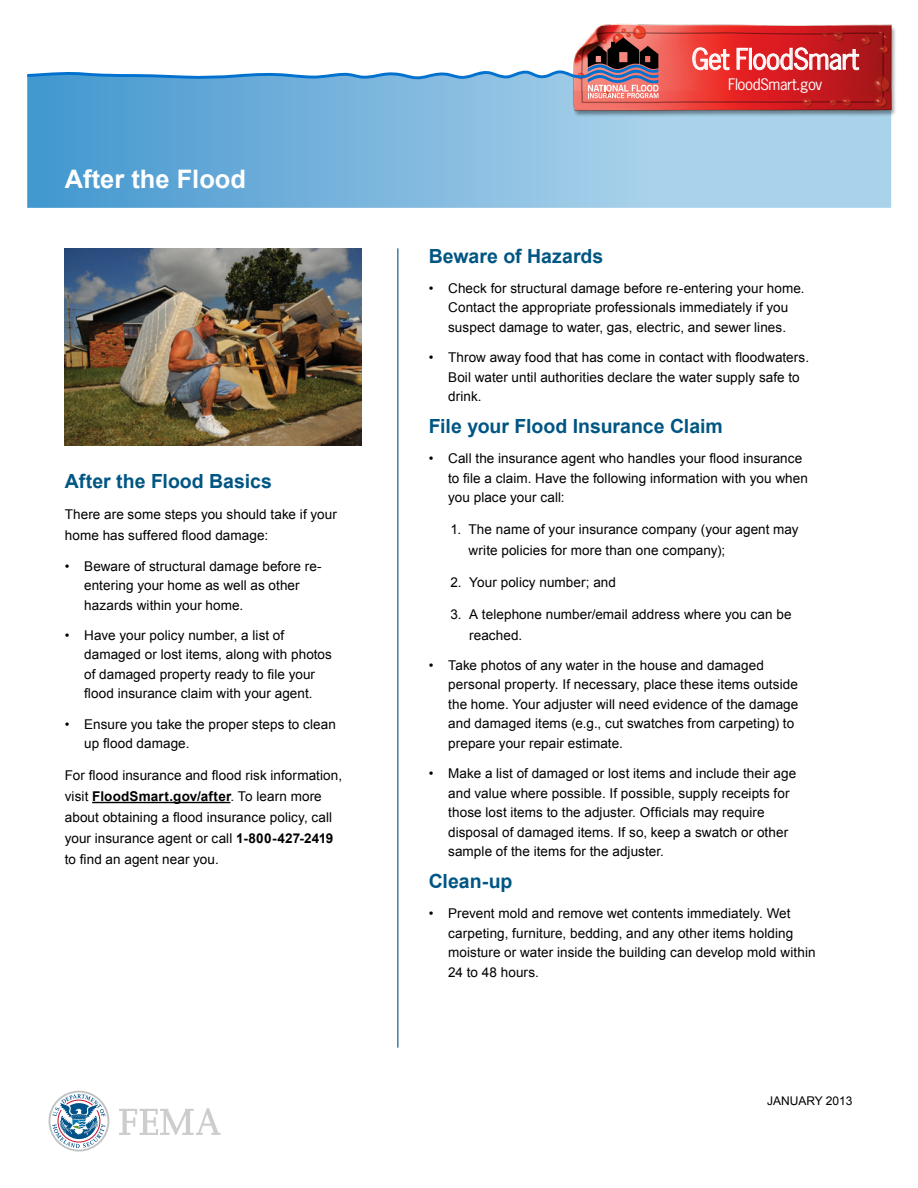
<style>
.page{position:relative;width:918px;height:1188px;background:#fff}
.page>*{position:absolute;margin:0;border:0;box-sizing:border-box;transform-origin:0 0}
.t1{font:27px "News Gothic Std";letter-spacing:-.03em;color:#fff}
.t2{font:700 25.5px "Arial";color:#fff}
.t3{font:700 19.5px "Arial";color:#005683}
.t4{font:15px "News Gothic Std";letter-spacing:-.03em;color:#fff}
.text{font:13.5px/19.5px "Arial";letter-spacing:.005em;color:#000}
.t5{font:12px "Arial";color:#000}
.s1{font-weight:700}
</style>
<div class="page">
<svg style="left:27px;top:98px;width:864px;height:110px;background:#81badf"></svg>
<svg style="left:119px;top:1108px;width:102px;height:27px"></svg>
<svg style="left:49px;top:1091px;width:60px;height:61px"></svg>
<hr style="left:397px;top:248px;width:1px;height:800px;background:#005683">
<img style="left:569px;top:24px;width:327px;height:97px">
<svg style="left:27px;top:37px;width:632px;height:61px"></svg>
<img style="left:65px;top:248px;width:296px;height:197px">
<hr style="left:92px;top:802px;width:138px;height:1px;background:#000">
<svg style="left:693px;top:48px;width:36px;height:22px"></svg>
<svg style="left:737px;top:48px;width:122px;height:22px;background:#dc5b5f"></svg>
<h1 class="t2" style="left:65px;top:162px;width:183px">After the Flood</h1>
<h2 class="t3" style="left:65px;top:468px;width:209px">After the Flood Basics</h2>
<p class="text" style="left:65px;top:504px;width:274px;line-height:21px">There are some steps you should take if your home has suffered flood damage:</p>
<p class="text" style="left:84px;top:556px;width:239px;text-indent:-19px">• Beware of structural damage before re&shy;entering your home as well as other hazards within your home.</p>
<p class="text" style="left:84px;top:626px;width:249px;text-indent:-19px">• Have your policy number, a list of damaged or lost items, along with photos of damaged property ready to file your flood insurance claim with your agent.</p>
<p class="text" style="left:84px;top:714px;width:253px;text-indent:-19px">• Ensure you take the proper steps to clean up flood damage.</p>
<p class="text" style="left:65px;top:765px;width:279px;line-height:21px">For flood insurance and flood risk information, visit <span class="s1">FloodSmart.gov/after</span>. To learn more about obtaining a flood insurance policy, call your insurance agent or call <span class="s1">1-800-427-2419 </span>to find an agent near you.</p>
<p class="t1" style="left:692px;top:42px;width:169px">Get FloodSmart</p>
<p class="t4" style="left:728px;top:75px;width:96px">FloodSmart.gov</p>
<h2 class="t3" style="left:429px;top:243px;width:176px">Beware of Hazards</h2>
<p class="text" style="left:429px;top:279px;width:377px;text-align:center">• Check for structural damage before re-entering your home.<br>Contact the appropriate professionals immediately if you suspect damage to water, gas, electric, and sewer lines.</p>
<p class="text" style="left:448px;top:348px;width:362px;text-indent:-19px">• Throw away food that has come in contact with floodwaters.<br>Boil water until authorities declare the water supply safe to drink.</p>
<h2 class="t3" style="left:429px;top:413px;width:296px">File your Flood Insurance Claim</h2>
<p class="text" style="left:448px;top:449px;width:361px;text-indent:-19px">• Call the insurance agent who handles your flood insurance to file a claim. Have the following information with you when you place your call:</p>
<p class="text" style="left:469px;top:519px;width:332px;line-height:21px;text-indent:-18px">1. The name of your insurance company (your agent may write policies for more than one company);</p>
<p class="text" style="left:450px;top:573px;width:167px">2. Your policy number; and</p>
<p class="text" style="left:469px;top:604px;width:324px;line-height:21px;text-indent:-19px">3. A telephone number/email address where you can be reached.</p>
<p class="text" style="left:448px;top:656px;width:352px;text-indent:-19px">• Take photos of any water in the house and damaged personal property. If necessary, place these items outside the home. Your adjuster will need evidence of the damage and damaged items (e.g., cut swatches from carpeting) to prepare your repair estimate.</p>
<p class="text" style="left:448px;top:764px;width:350px;text-indent:-19px">• Make a list of damaged or lost items and include their age and value where possible. If possible, supply receipts for those lost items to the adjuster. Officials may require disposal of damaged items. If so, keep a swatch or other sample of the items for the adjuster.</p>
<h2 class="t3" style="left:429px;top:868px;width:85px">Clean-up</h2>
<p class="text" style="left:448px;top:904px;width:369px;text-indent:-19px">• Prevent mold and remove wet contents immediately. Wet carpeting, furniture, bedding, and any other items holding moisture or water inside the building can develop mold within 24 to 48 hours.</p>
<p class="t5" style="left:767px;top:1093px;width:87px">JANUARY 2013</p>
</div>
